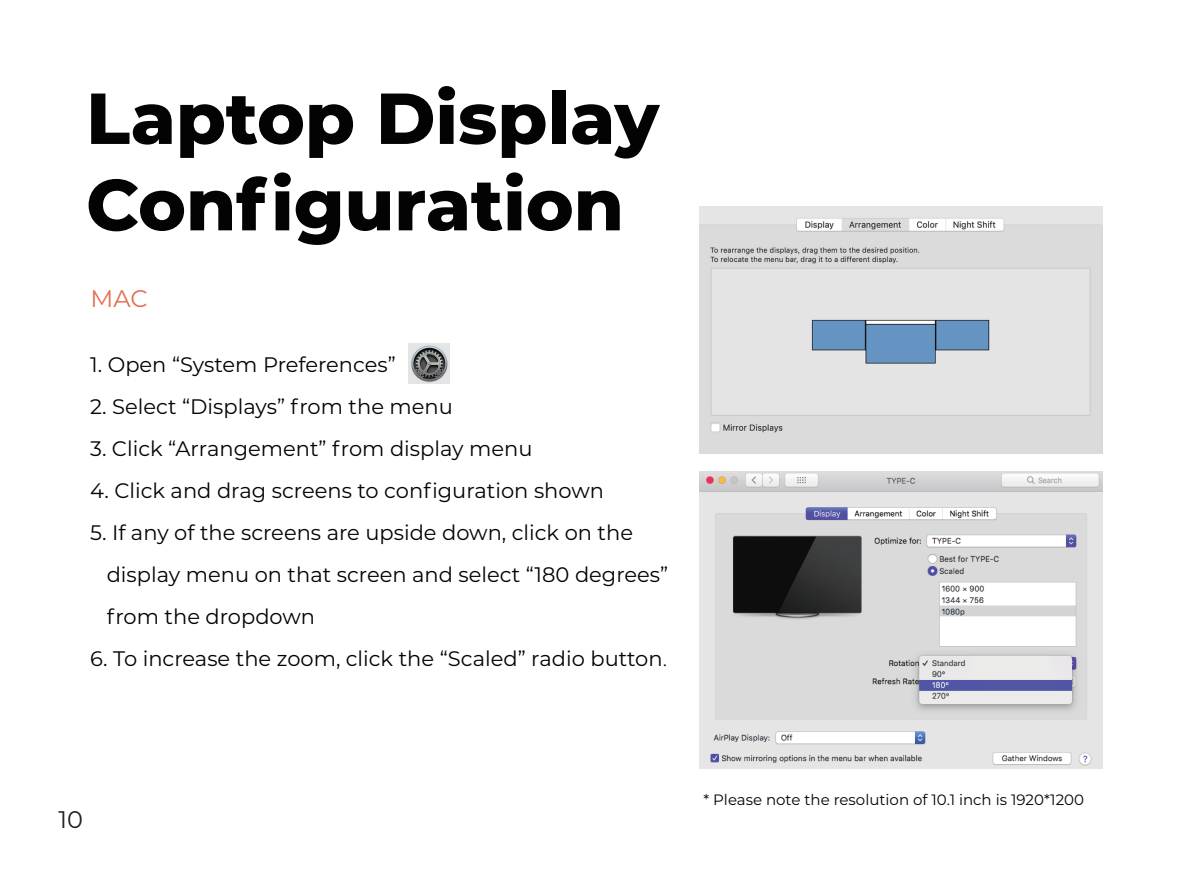
<style>
.page{position:relative;width:1191px;height:893px;background:#fff}
.page>*{position:absolute;margin:0;border:0;box-sizing:border-box;transform-origin:0 0}
.t1{font:800 72px/86.4px "Montserrat";color:#030303}
.t2{font:24px "Montserrat";color:#e46e53}
.t3{font:24px "Montserrat";color:#231f20}
.t4{font:21px/42px "Montserrat";color:#030303}
.t5{font:15px "Montserrat";color:#030303}
.s1{font-family:"Adobe Song Std";font-weight:300}
</style>
<div class="page">
<img style="left:699px;top:206px;width:403px;height:248px">
<img style="left:408px;top:343px;width:41px;height:41px">
<img style="left:699px;top:471px;width:403px;height:298px">
<h1 class="t1" style="left:86px;top:71px;width:574px">Laptop Display<br>Configuration</h1>
<p class="t2" style="left:91px;top:282px;width:59px">MAC</p>
<p class="t4" style="left:90px;top:343px;width:307px">1. Open “System Preferences”</p>
<p class="t4" style="left:90px;top:385px;width:364px">2. Select “Displays” from the menu</p>
<p class="t4" style="left:90px;top:427px;width:444px">3. Click “Arrangement” from display menu</p>
<p class="t4" style="left:90px;top:469px;width:515px">4. Click and drag screens to configuration shown</p>
<p class="t4" style="left:107px;top:511px;width:563px;text-indent:-17px">5. If any of the screens are upside down, click on the display menu on that screen and select “180 degrees” from the dropdown</p>
<p class="t4" style="left:90px;top:637px;width:579px">6. To increase the zoom, click the “Scaled” radio button<span class="s1">.</span></p>
<p class="t3" style="left:59px;top:803px;width:26px">10</p>
<p class="t5" style="left:703px;top:789px;width:382px">* Please note the resolution of 10.1 inch is 1920*1200</p>
</div>
